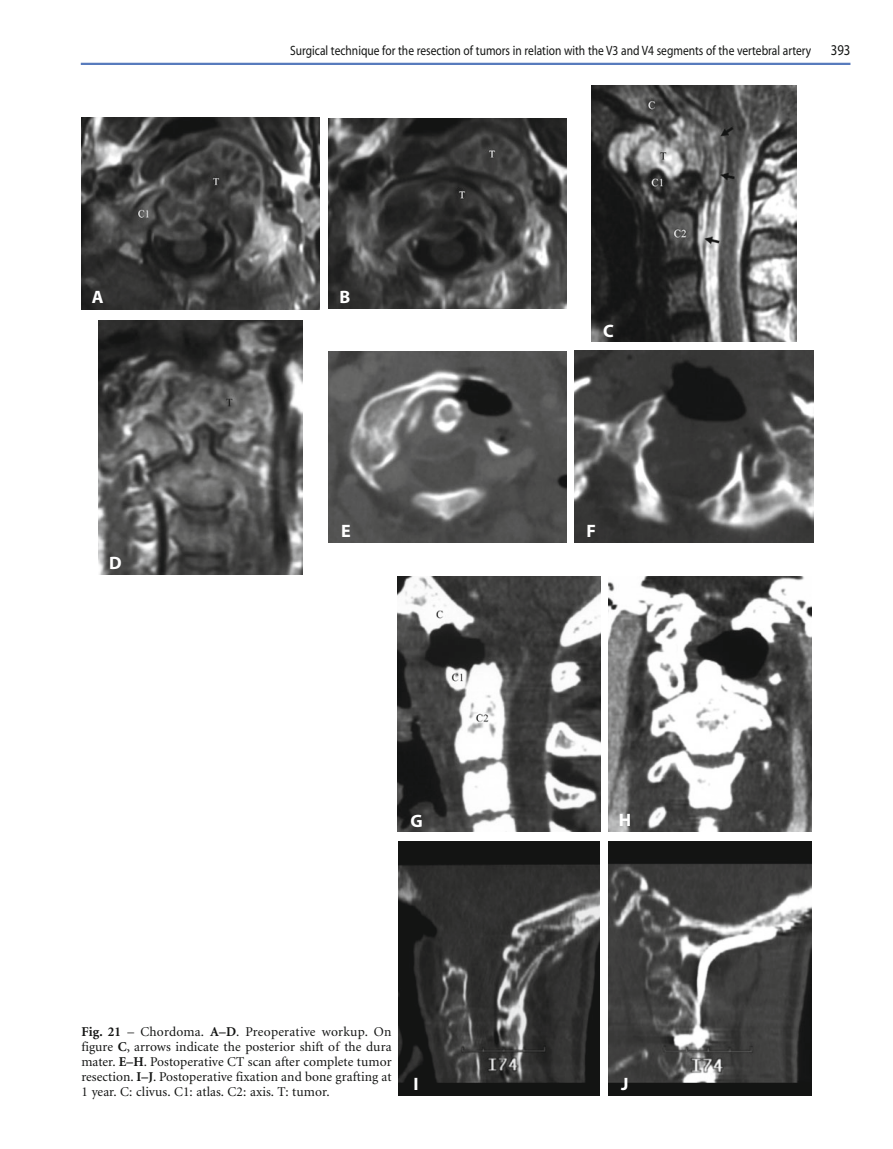
<style>
.page{position:relative;width:893px;height:1149px;background:#fff}
.page>*{position:absolute;margin:0;border:0;box-sizing:border-box;transform-origin:0 0}
.t1{font:700 18px "Myriad";color:#fff}
.t2{font:15px "Myriad";color:#131413;scale:.85 1}
.t3{font:13.5px/15px "Minion";letter-spacing:.005em;color:#131413;text-align:justify}
.t4{font:13.5px "Myriad";color:#131413;scale:.85 1}
.s1{font-weight:700}
</style>
<div class="page">
<hr style="left:81px;top:63px;width:769px;height:2px;background:#587bbd">
<img style="left:81px;top:118px;width:239px;height:191px">
<img style="left:328px;top:118px;width:238px;height:191px">
<img style="left:591px;top:85px;width:205px;height:256px">
<img style="left:99px;top:320px;width:203px;height:254px">
<img style="left:329px;top:352px;width:238px;height:190px">
<img style="left:574px;top:351px;width:240px;height:191px">
<img style="left:398px;top:576px;width:202px;height:255px">
<img style="left:609px;top:576px;width:203px;height:255px">
<img style="left:399px;top:841px;width:200px;height:254px">
<img style="left:609px;top:841px;width:202px;height:254px">
<p class="t4" style="left:290px;top:46px;width:614px">Surgical technique for the resection of tumors in relation with the V3 and V4 segments of the vertebral artery</p>
<p class="t2" style="left:831px;top:45px;width:25px">393</p>
<h1 class="t1" style="left:92px;top:290px;width:13px">A</h1>
<h1 class="t1" style="left:340px;top:290px;width:12px">B</h1>
<h1 class="t1" style="left:603px;top:323px;width:12px">C</h1>
<h1 class="t1" style="left:109px;top:556px;width:14px">D</h1>
<h1 class="t1" style="left:341px;top:523px;width:11px">E</h1>
<h1 class="t1" style="left:586px;top:524px;width:11px">F</h1>
<h1 class="t1" style="left:410px;top:813px;width:14px">G</h1>
<h1 class="t1" style="left:619px;top:812px;width:14px">H</h1>
<p class="t3" style="left:81px;top:1025px;width:312px"><span class="s1">Fig. 21</span> – Chordoma. <span class="s1">A–D</span>. Preoperative workup. On figure <span class="s1">C</span>, arrows indicate the posterior shift of the dura mater. <span class="s1">E–H</span>. Postoperative CT scan after complete tumor resection. <span class="s1">I–J</span>. Postoperative fixation and bone grafting at 1 year. C: clivus. C1: atlas. C2: axis. T: tumor.</p>
<h1 class="t1" style="left:413px;top:1077px;width:7px">I</h1>
<h1 class="t1" style="left:621px;top:1076px;width:9px">J</h1>
</div>
